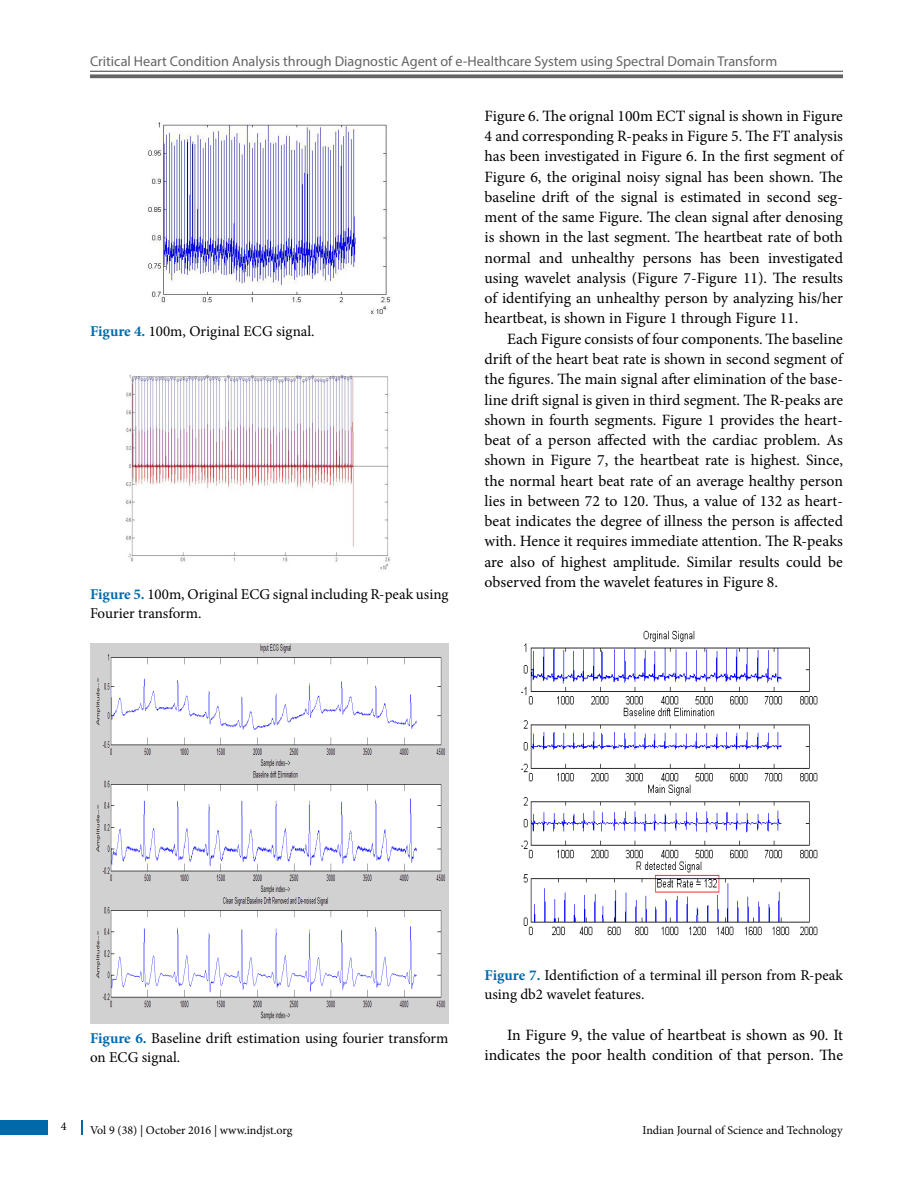
<style>
.page{position:relative;width:918px;height:1188px;background:#fff}
.page>*{position:absolute;margin:0;border:0;box-sizing:border-box;transform-origin:0 0}
.t1{font:15.75px/20.2px "Minion Pro";color:#000;text-align:justify}
.t2{font:15px/19.5px "Minion Pro";color:#000}
.t3{font:14.25px "Myriad Pro";color:#636466}
.t4{font:12px "Minion Pro";color:#000}
.s1{font-weight:700;color:#0069aa}
</style>
<div class="page">
<div style="left:0;top:1120px;width:47px;height:15px;background:#0069aa"></div>
<svg style="left:81px;top:1120px;width:1px;height:15px"></svg>
<hr style="left:90px;top:71px;width:753px;height:1px;background:#636466">
<svg style="left:90px;top:74px;width:753px;height:4px;background:#737476"></svg>
<img style="left:521px;top:630px;width:297px;height:306px">
<img style="left:147px;top:122px;width:245px;height:193px">
<img style="left:125px;top:374px;width:265px;height:196px">
<img style="left:90px;top:644px;width:358px;height:379px">
<p class="t3" style="left:90px;top:53px;width:689px">Critical Heart Condition Analysis through Diagnostic Agent of e-Healthcare System using Spectral Domain Transform</p>
<p class="t2" style="left:90px;top:322px;width:226px"><span class="s1">Figure 4.</span> 100m, Original ECG signal.</p>
<p class="t2" style="left:90px;top:584px;width:360px"><span class="s1">Figure 5.</span> 100m, Original ECG signal including R-peak using<br>Fourier transform.</p>
<p class="t1" style="left:484px;top:106px;width:360px">Figure 6. The orignal 100m ECT signal is shown in Figure 4 and corresponding R-peaks in Figure 5. The FT analysis has been investigated in Figure 6. In the first segment of Figure 6, the original noisy signal has been shown. The baseline drift of the signal is estimated in second seg&shy;ment of the same Figure. The clean signal after denosing is shown in the last segment. The heartbeat rate of both normal and unhealthy persons has been investigated using wavelet analysis (Figure 7-Figure 11). The results of identifying an unhealthy person by analyzing his/her heartbeat, is shown in Figure 1 through Figure 11.</p>
<p class="t1" style="left:484px;top:329px;width:360px;text-indent:23px">Each Figure consists of four components. The baseline drift of the heart beat rate is shown in second segment of the figures. The main signal after elimination of the base&shy;line drift signal is given in third segment. The R-peaks are shown in fourth segments. Figure 1 provides the heart&shy;beat of a person affected with the cardiac problem. As shown in Figure 7, the heartbeat rate is highest. Since, the normal heart beat rate of an average healthy person lies in between 72 to 120. Thus, a value of 132 as heart&shy;beat indicates the degree of illness the person is affected with. Hence it requires immediate attention. The R-peaks are also of highest amplitude. Similar results could be observed from the wavelet features in Figure 8.</p>
<p class="t4" style="left:61px;top:1118px;width:7px">4</p>
<p class="t2" style="left:90px;top:1028px;width:360px"><span class="s1">Figure 6.</span> Baseline drift estimation using fourier transform on ECG signal.</p>
<p class="t2" style="left:484px;top:965px;width:360px"><span class="s1">Figure 7.</span> Identifiction of a terminal ill person from R-peak using db2 wavelet features.</p>
<p class="t1" style="left:484px;top:1025px;width:360px;text-align:right">In Figure 9, the value of heartbeat is shown as 90. It indicates the poor health condition of that person. The</p>
<p class="t4" style="left:90px;top:1123px;width:204px">Vol 9 (38) | October 2016 | www.indjst.org</p>
<p class="t4" style="left:642px;top:1123px;width:202px">Indian Journal of Science and Technology</p>
</div>
